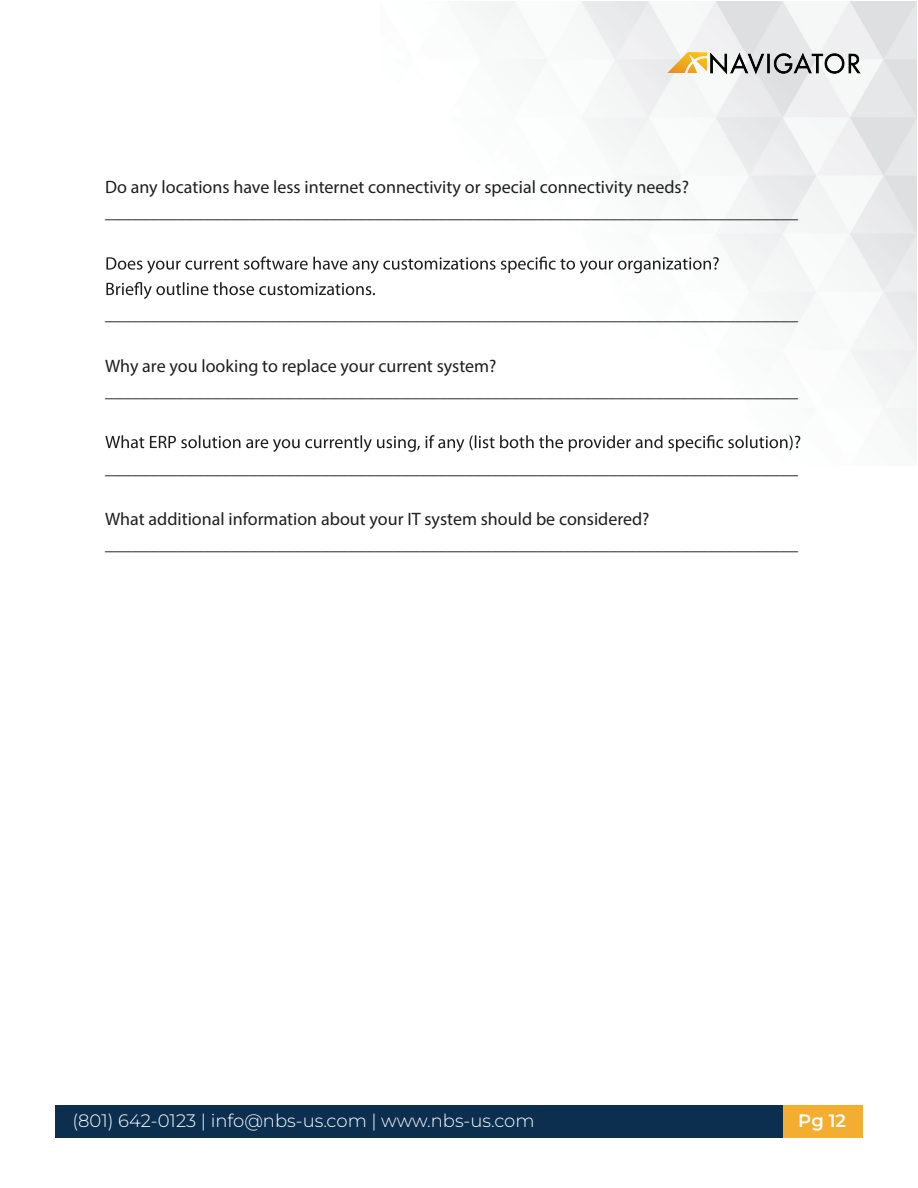
<style>
.page{position:relative;width:918px;height:1188px;background:#fff}
.page>*{position:absolute;margin:0;border:0;box-sizing:border-box;transform-origin:0 0}
.t1{font:18px/25.5px "Myriad Pro";color:#201d1e}
.t2{font:300 18px "Montserrat";color:#fff}
.t3{font:600 18px "Montserrat";color:#fff}
</style>
<div class="page">
<img style="left:469px;top:2px;width:447px;height:448px">
<div style="left:55px;top:1105px;width:728px;height:32px;background:#0c2f50"></div>
<div style="left:783px;top:1105px;width:80px;height:32px;background:#f3ad30"></div>
<img style="left:667px;top:52px;width:193px;height:23px">
<svg style="left:106px;top:257px;width:613px;height:16px"></svg>
<svg style="left:106px;top:282px;width:269px;height:17px"></svg>
<svg style="left:105px;top:435px;width:695px;height:17px"></svg>
<p class="t1" style="left:105px;top:174px;width:694px">Do any locations have less internet connectivity or special connectivity needs? _____________________________________________________________________________</p>
<p class="t1" style="left:105px;top:301px;width:694px">_____________________________________________________________________________</p>
<p class="t1" style="left:105px;top:352px;width:694px">Why are you looking to replace your current system? _____________________________________________________________________________</p>
<p class="t1" style="left:105px;top:454px;width:694px">_____________________________________________________________________________</p>
<p class="t1" style="left:105px;top:506px;width:694px">What additional information about your IT system should be considered? _____________________________________________________________________________</p>
<p class="t2" style="left:73px;top:1109px;width:464px">(801) 642-0123 | info@nbs-us.com | www.nbs-us.com</p>
<p class="t3" style="left:798px;top:1109px;width:49px">Pg 12</p>
</div>
